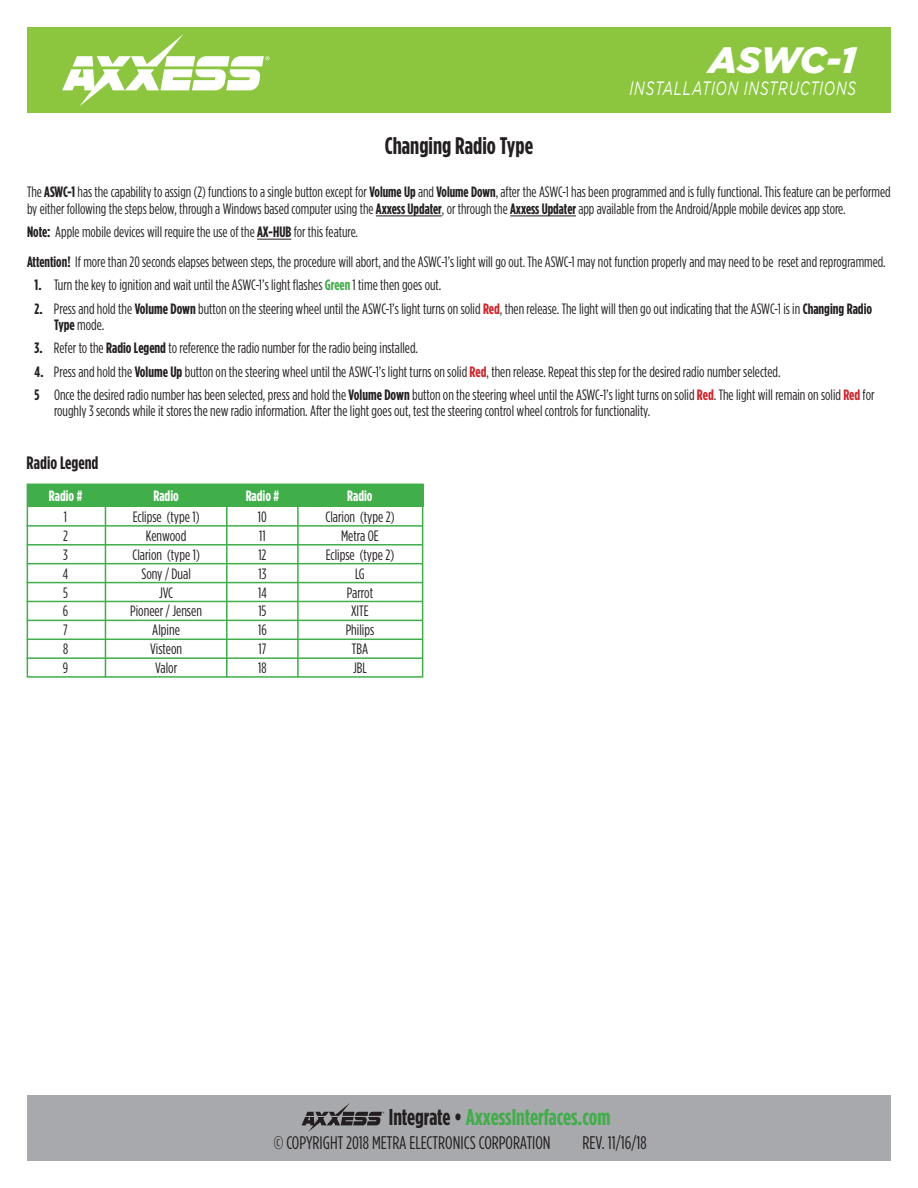
<style>
.page{position:relative;width:918px;height:1188px;background:#fff}
.page>*{position:absolute;margin:0;border:0;box-sizing:border-box;transform-origin:0 0}
.t1{font:italic 900 36.6px "Gotham";color:#fff}
.t2{font:700 24px "Gotham Condensed";color:#231f20}
.t3{font:700 22.8px "Gotham Condensed";color:#40ae49}
.t4{font:italic 19.35px "Gotham";letter-spacing:.05em;color:#fff;scale:.7 1}
.t5{font:18.3px "Gotham Condensed";color:#231f20}
.t6{font:700 18px "Gotham Condensed";color:#231f20}
.t7{font:15px/16.5px "Gotham Condensed";color:#231f20}
.t8{font:700 15px "Gotham Condensed";color:#fff}
.s1{font-weight:700}
.s2{font-weight:700;color:#40ae49}
.s3{font-weight:700;color:#d1232a}
.s4{color:#231f20}
</style>
<div class="page">
<div style="left:27px;top:27px;width:864px;height:85px;background:#8bc63e"></div>
<svg style="left:62px;top:34px;width:208px;height:72px"></svg>
<div style="left:27px;top:1095px;width:864px;height:66px;background:#a8a9ad"></div>
<svg style="left:302px;top:1103px;width:82px;height:29px"></svg>
<hr style="left:376px;top:216px;width:66px;height:1px;background:#231f20">
<hr style="left:510px;top:216px;width:66px;height:1px;background:#231f20">
<hr style="left:257px;top:239px;width:34px;height:1px;background:#231f20">
<div style="left:27px;top:484px;width:396px;height:23px;background:#40ae49"></div>
<div style="left:27px;top:484px;width:396px;height:194px;border:2px solid #40ae49"></div>
<hr style="left:27px;top:504px;width:396px;height:2px;background:#40ae49">
<hr style="left:27px;top:525px;width:396px;height:2px;background:#40ae49">
<hr style="left:27px;top:544px;width:396px;height:2px;background:#40ae49">
<hr style="left:27px;top:563px;width:396px;height:1px;background:#40ae49">
<hr style="left:27px;top:582px;width:396px;height:1px;background:#40ae49">
<hr style="left:27px;top:601px;width:396px;height:1px;background:#40ae49">
<hr style="left:27px;top:620px;width:396px;height:1px;background:#40ae49">
<hr style="left:27px;top:639px;width:396px;height:1px;background:#40ae49">
<hr style="left:27px;top:657px;width:396px;height:2px;background:#40ae49">
<hr style="left:226px;top:507px;width:2px;height:171px;background:#40ae49">
<hr style="left:297px;top:507px;width:2px;height:171px;background:#40ae49">
<hr style="left:105px;top:507px;width:1px;height:171px;background:#40ae49">
<h1 class="t1" style="left:709px;top:39px;width:149px">ASWC-1</h1>
<p class="t4" style="left:630px;top:77px;width:325px">INSTALLATION INSTRUCTIONS</p>
<h2 class="t2" style="left:385px;top:132px;width:150px">Changing Radio Type</h2>
<p class="t7" style="left:27px;top:184px;width:865px">The <span class="s1">ASWC-1</span> has the capability to assign (2) functions to a single button except for <span class="s1">Volume Up</span> and <span class="s1">Volume Down</span>, after the ASWC-1 has been programmed and is fully functional. This feature can be performed by either following the steps below, through a Windows based computer using the <span class="s1">Axxess Updater</span>, or through the <span class="s1">Axxess Updater</span> app available from the Android/Apple mobile devices app store.</p>
<p class="t7" style="left:27px;top:217px;width:860px;line-height:30px"><span class="s1">Note:</span> Apple mobile devices will require the use of the <span class="s1">AX-HUB</span> for this feature.<br><span class="s1">Attention!</span> If more than 20 seconds elapses between steps, the procedure will abort, and the ASWC-1’s light will go out. The ASWC-1 may not function properly and may need to be reset and reprogrammed.</p>
<p class="t7" style="left:34px;top:277px;width:408px"><span class="s1">1.</span> Turn the key to ignition and wait until the ASWC-1’s light flashes <span class="s2">Green</span> 1 time then goes out.</p>
<p class="t7" style="left:54px;top:300px;width:820px;text-indent:-20px"><span class="s1">2.</span> Press and hold the <span class="s1">Volume Down</span> button on the steering wheel until the ASWC-1’s light turns on solid <span class="s3">Red</span>, then release. The light will then go out indicating that the ASWC-1 is in <span class="s1">Changing Radio<br>Type</span> mode.</p>
<p class="t7" style="left:34px;top:340px;width:385px"><span class="s1">3.</span> Refer to the <span class="s1">Radio Legend</span> to reference the radio number for the radio being installed.</p>
<p class="t7" style="left:34px;top:360px;width:842px;line-height:23.2px"><span class="s1">4.</span> Press and hold the <span class="s1">Volume Up</span> button on the steering wheel until the ASWC-1’s light turns on solid <span class="s3">Red</span>, then release. Repeat this step for the desired radio number selected.<br><span class="s1">5</span> Once the desired radio number has been selected, press and hold the <span class="s1">Volume Down</span> button on the steering wheel until the ASWC-1’s light turns on solid <span class="s3">Red</span>. The light will remain on solid <span class="s3">Red</span> for</p>
<p class="t7" style="left:54px;top:403px;width:598px">roughly 3 seconds while it stores the new radio information. After the light goes out, test the steering control wheel controls for functionality.</p>
<p class="t6" style="left:27px;top:452px;width:73px">Radio Legend</p>
<p class="t8" style="left:49px;top:487px;width:35px">Radio #</p>
<p class="t8" style="left:153px;top:487px;width:27px">Radio</p>
<p class="t7" style="left:64px;top:509px;width:5px">1</p>
<p class="t7" style="left:133px;top:509px;width:68px">Eclipse (type 1)</p>
<p class="t7" style="left:63px;top:528px;width:6px">2</p>
<p class="t7" style="left:146px;top:528px;width:42px">Kenwood</p>
<p class="t7" style="left:63px;top:546px;width:6px">3</p>
<p class="t7" style="left:132px;top:546px;width:69px">Clarion (type 1)</p>
<p class="t7" style="left:63px;top:565px;width:7px">4</p>
<p class="t7" style="left:141px;top:565px;width:51px">Sony / Dual</p>
<p class="t7" style="left:63px;top:584px;width:6px">5</p>
<p class="t7" style="left:159px;top:584px;width:16px">JVC</p>
<p class="t7" style="left:63px;top:603px;width:7px">6</p>
<p class="t7" style="left:130px;top:603px;width:73px">Pioneer / Jensen</p>
<p class="t7" style="left:63px;top:621px;width:6px">7</p>
<p class="t7" style="left:152px;top:621px;width:29px">Alpine</p>
<p class="t7" style="left:63px;top:640px;width:7px">8</p>
<p class="t7" style="left:150px;top:640px;width:34px">Visteon</p>
<p class="t7" style="left:63px;top:659px;width:7px">9</p>
<p class="t7" style="left:155px;top:659px;width:24px">Valor</p>
<p class="t8" style="left:246px;top:487px;width:35px">Radio #</p>
<p class="t8" style="left:347px;top:487px;width:27px">Radio</p>
<p class="t7" style="left:258px;top:509px;width:10px">10</p>
<p class="t7" style="left:325px;top:509px;width:71px">Clarion (type 2)</p>
<p class="t7" style="left:259px;top:528px;width:8px">11</p>
<p class="t7" style="left:341px;top:528px;width:39px">Metra OE</p>
<p class="t7" style="left:258px;top:546px;width:10px">12</p>
<p class="t7" style="left:326px;top:546px;width:70px">Eclipse (type 2)</p>
<p class="t7" style="left:258px;top:565px;width:9px">13</p>
<p class="t7" style="left:355px;top:565px;width:11px">LG</p>
<p class="t7" style="left:258px;top:584px;width:10px">14</p>
<p class="t7" style="left:347px;top:584px;width:28px">Parrot</p>
<p class="t7" style="left:258px;top:603px;width:10px">15</p>
<p class="t7" style="left:351px;top:603px;width:19px">XITE</p>
<p class="t7" style="left:258px;top:621px;width:10px">16</p>
<p class="t7" style="left:346px;top:621px;width:30px">Philips</p>
<p class="t7" style="left:259px;top:640px;width:9px">17</p>
<p class="t7" style="left:352px;top:640px;width:18px">TBA</p>
<p class="t7" style="left:258px;top:659px;width:10px">18</p>
<p class="t7" style="left:353px;top:659px;width:15px">JBL</p>
<h3 class="t3" style="left:389px;top:1104px;width:223px"><span class="s4">Integrate •</span> AxxessInterfaces.com</h3>
<p class="t5" style="left:274px;top:1133px;width:278px">© COPYRIGHT 2018 METRA ELECTRONICS CORPORATION</p>
<p class="t5" style="left:583px;top:1133px;width:66px">REV. 11/16/18</p>
</div>
